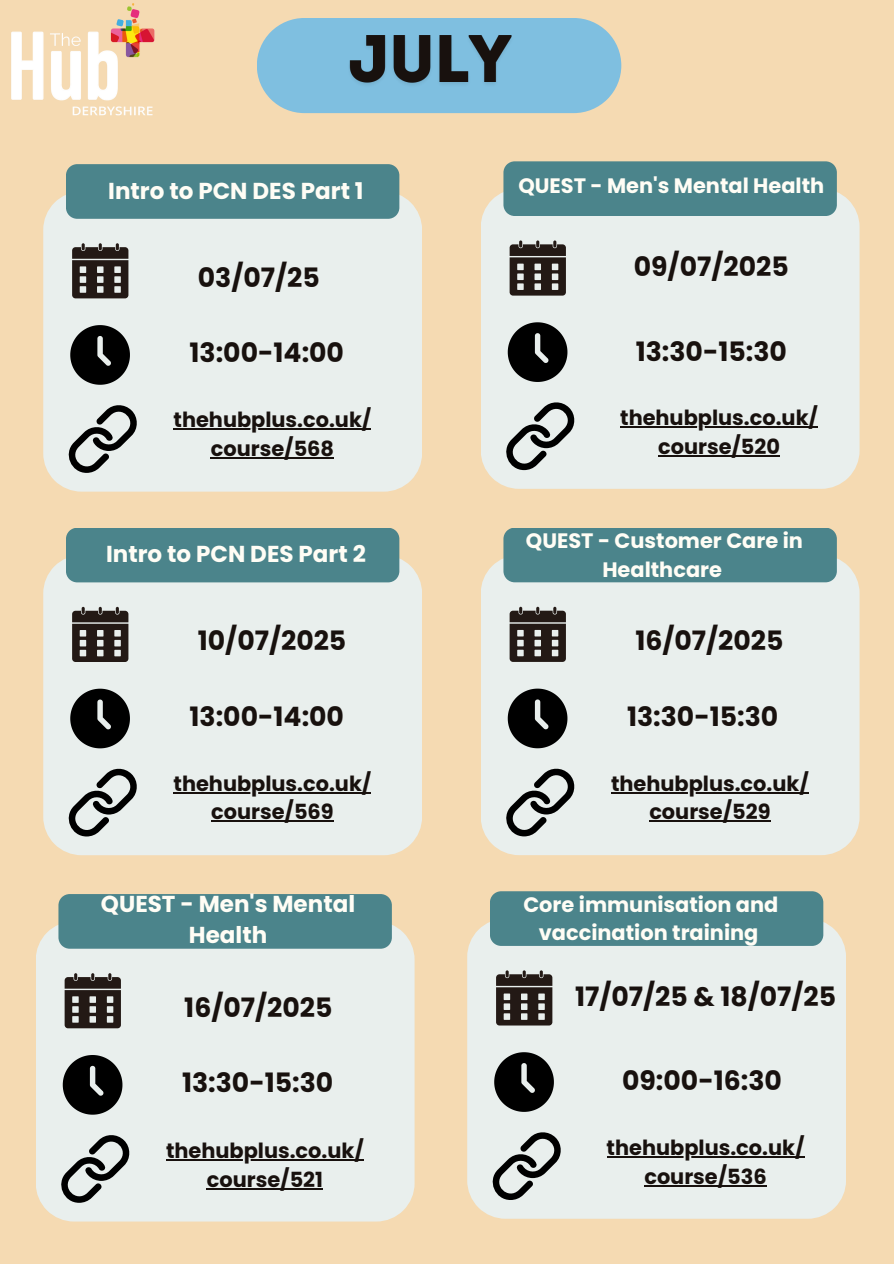
<style>
.page{position:relative;width:894px;height:1264px;background:#fff}
.page>*{position:absolute;margin:0;border:0;box-sizing:border-box;transform-origin:0 0}
.t1{font:700 26.7px "Poppins";color:#18110e}
.t2{font:700 23.1px/31.3px "Poppins";color:#fffdf5;text-align:center}
.t3{font:700 20.85px/28.2px "Poppins";color:#18110e;text-align:center}
.t4{font:700 20.85px/28.3px "Poppins";color:#fffdf5;text-align:center}
</style>
<div class="page">
<div style="left:0;top:0;width:893px;height:1263px;background:#f5dab2"></div>
<svg style="left:257px;top:18px;width:364px;height:95px"></svg>
<img style="left:343px;top:32px;width:184px;height:67px">
<img style="left:11px;top:3px;width:144px;height:113px">
<div style="left:43px;top:191px;width:379px;height:300px;background:#e9efed"></div>
<div style="left:66px;top:164px;width:333px;height:55px;background:#4b848b"></div>
<svg style="left:72px;top:243px;width:56px;height:55px"></svg>
<svg style="left:70px;top:325px;width:60px;height:60px"></svg>
<svg style="left:63px;top:403px;width:75px;height:70px"></svg>
<hr style="left:173px;top:429px;width:198px;height:1px;background:#18110e">
<hr style="left:211px;top:457px;width:123px;height:1px;background:#18110e">
<div style="left:481px;top:189px;width:378px;height:300px;background:#e9efed"></div>
<div style="left:503px;top:161px;width:333px;height:55px;background:#4b848b"></div>
<svg style="left:509px;top:240px;width:56px;height:55px"></svg>
<svg style="left:507px;top:322px;width:60px;height:60px"></svg>
<svg style="left:500px;top:401px;width:76px;height:69px"></svg>
<hr style="left:620px;top:427px;width:197px;height:1px;background:#18110e">
<hr style="left:658px;top:455px;width:121px;height:1px;background:#18110e">
<div style="left:43px;top:555px;width:379px;height:300px;background:#e9efed"></div>
<div style="left:66px;top:528px;width:333px;height:54px;background:#4b848b"></div>
<svg style="left:72px;top:607px;width:56px;height:55px"></svg>
<svg style="left:70px;top:688px;width:60px;height:60px"></svg>
<svg style="left:63px;top:767px;width:75px;height:70px"></svg>
<hr style="left:173px;top:792px;width:198px;height:1px;background:#18110e">
<hr style="left:211px;top:820px;width:122px;height:2px;background:#18110e">
<div style="left:481px;top:555px;width:378px;height:300px;background:#e9efed"></div>
<div style="left:503px;top:528px;width:333px;height:54px;background:#4b848b"></div>
<svg style="left:509px;top:606px;width:56px;height:56px"></svg>
<svg style="left:507px;top:688px;width:60px;height:60px"></svg>
<svg style="left:500px;top:767px;width:76px;height:69px"></svg>
<hr style="left:611px;top:792px;width:197px;height:1px;background:#18110e">
<hr style="left:649px;top:820px;width:121px;height:1px;background:#18110e">
<div style="left:36px;top:925px;width:378px;height:296px;background:#e9efed"></div>
<div style="left:58px;top:894px;width:334px;height:54px;background:#4b848b"></div>
<svg style="left:65px;top:973px;width:56px;height:55px"></svg>
<svg style="left:63px;top:1054px;width:59px;height:60px"></svg>
<svg style="left:55px;top:1133px;width:76px;height:70px"></svg>
<hr style="left:166px;top:1159px;width:198px;height:1px;background:#18110e">
<hr style="left:207px;top:1188px;width:116px;height:1px;background:#18110e">
<div style="left:467px;top:918px;width:378px;height:300px;background:#e9efed"></div>
<div style="left:490px;top:891px;width:333px;height:54px;background:#4b848b"></div>
<svg style="left:496px;top:970px;width:56px;height:55px"></svg>
<svg style="left:494px;top:1052px;width:59px;height:59px"></svg>
<svg style="left:486px;top:1130px;width:76px;height:70px"></svg>
<hr style="left:606px;top:1156px;width:198px;height:1px;background:#18110e">
<hr style="left:644px;top:1184px;width:122px;height:2px;background:#18110e">
<p class="t2" style="left:108px;top:175px;width:257px">Intro to PCN DES Part 1</p>
<p class="t4" style="left:518px;top:171px;width:307px">QUEST - Men's Mental Health</p>
<p class="t1" style="left:198px;top:259px;width:123px">03/07/25</p>
<p class="t1" style="left:633px;top:248px;width:156px">09/07/2025</p>
<p class="t1" style="left:189px;top:334px;width:156px">13:00-14:00</p>
<p class="t1" style="left:635px;top:332px;width:153px">13:30-15:30</p>
<p class="t3" style="left:173px;top:406px;width:199px">thehubplus.co.uk/ course/568</p>
<p class="t3" style="left:620px;top:404px;width:199px">thehubplus.co.uk/ course/520</p>
<p class="t2" style="left:106px;top:538px;width:261px">Intro to PCN DES Part 2</p>
<p class="t4" style="left:525px;top:526px;width:278px">QUEST - Customer Care in<br>Healthcare</p>
<p class="t1" style="left:198px;top:622px;width:150px">10/07/2025</p>
<h2 class="t1" style="left:635px;top:622px;width:149px">16/07/2025</h2>
<p class="t1" style="left:189px;top:698px;width:156px">13:00-14:00</p>
<h2 class="t1" style="left:627px;top:698px;width:153px">13:30-15:30</h2>
<p class="t3" style="left:173px;top:769px;width:199px">thehubplus.co.uk/ course/569</p>
<p class="t3" style="left:611px;top:769px;width:199px">thehubplus.co.uk/ course/529</p>
<p class="t2" style="left:101px;top:888px;width:256px">QUEST - Men's Mental<br>Health</p>
<p class="t1" style="left:184px;top:988px;width:149px">16/07/2025</p>
<p class="t4" style="left:523px;top:890px;width:256px">Core immunisation and vaccination training</p>
<p class="t1" style="left:575px;top:977px;width:262px">17/07/25 &amp; 18/07/25</p>
<p class="t1" style="left:182px;top:1064px;width:153px">13:30-15:30</p>
<p class="t1" style="left:622px;top:1062px;width:161px">09:00-16:30</p>
<p class="t3" style="left:166px;top:1136px;width:199px;line-height:29.1px">thehubplus.co.uk/ course/521</p>
<p class="t3" style="left:606px;top:1133px;width:199px">thehubplus.co.uk/ course/536</p>
</div>
